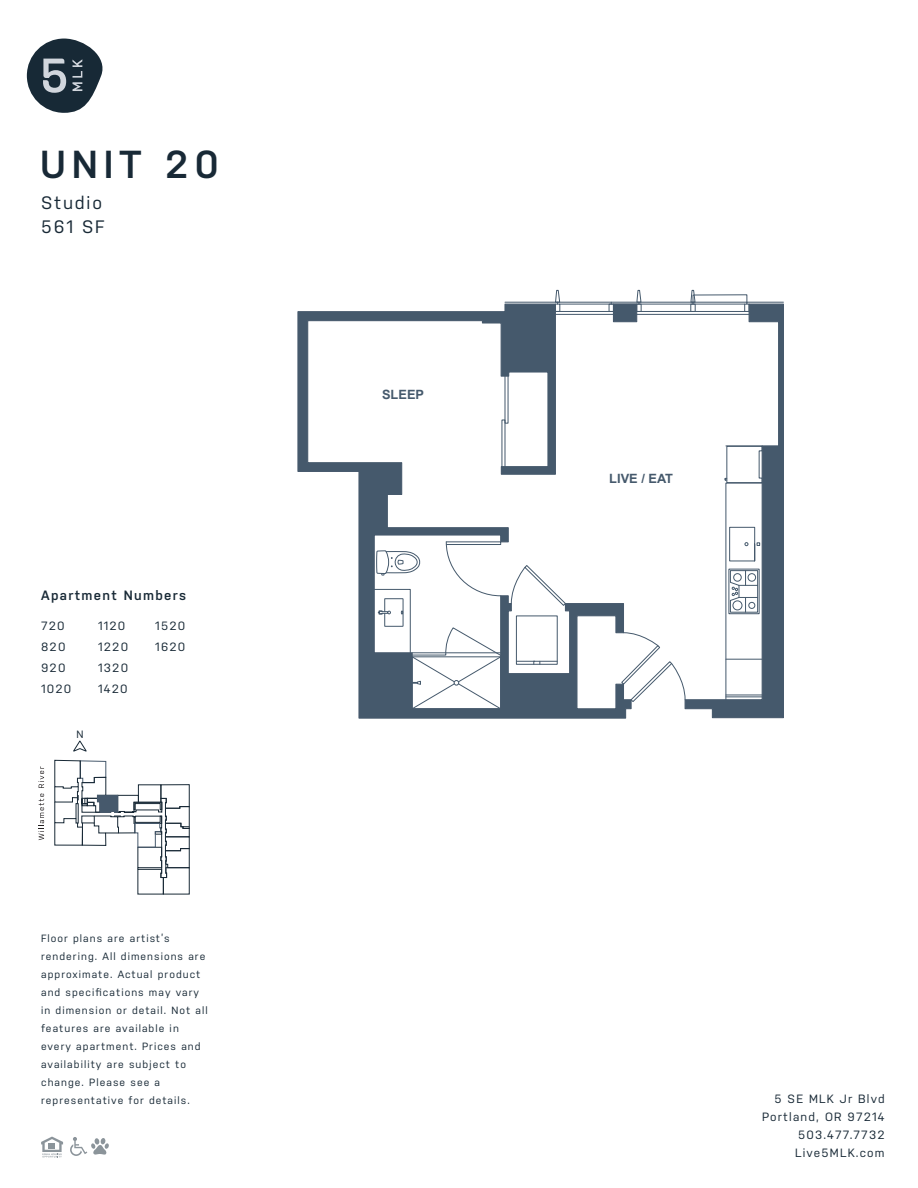
<style>
.page{position:relative;width:918px;height:1188px;background:#fff}
.page>*{position:absolute;margin:0;border:0;box-sizing:border-box;transform-origin:0 0}
.t1{font:600 39px "Nudista";letter-spacing:.15em;color:#182936}
.t2{font:18px/24px "Nudista";letter-spacing:.1em;color:#182936}
.t3{font:600 13.5px "Nudista";letter-spacing:.1em;color:#182936}
.t4{font:700 12.75px "Arial";color:#45596c}
.t5{font:12px/21px "Nudista";letter-spacing:.1em;color:#182936}
.t6{font:10.65px "Nudista";color:#182936}
.t7{font:10.5px/18px "Nudista";letter-spacing:.1em;color:#182936}
</style>
<div class="page">
<svg style="left:38px;top:794px;width:6px;height:46px"></svg>
<svg style="left:38px;top:766px;width:6px;height:22px"></svg>
<svg style="left:73px;top:740px;width:14px;height:12px"></svg>
<svg style="left:27px;top:39px;width:76px;height:74px"></svg>
<svg style="left:54px;top:760px;width:136px;height:135px"></svg>
<svg style="left:41px;top:1137px;width:22px;height:21px"></svg>
<svg style="left:70px;top:1137px;width:39px;height:19px"></svg>
<svg style="left:297px;top:303px;width:324px;height:416px"></svg>
<hr style="left:555px;top:314px;width:194px;height:1px;background:#45596c">
<hr style="left:555px;top:311px;width:194px;height:1px;background:#45596c">
<div style="left:609px;top:304px;width:5px;height:8px;border:1px solid #45596c"></div>
<div style="left:555px;top:304px;width:5px;height:8px;border:1px solid #45596c"></div>
<svg style="left:555px;top:290px;width:6px;height:14px"></svg>
<hr style="left:560px;top:304px;width:185px;height:1px;background:#45596c">
<hr style="left:505px;top:302px;width:278px;height:1px;background:#45596c">
<div style="left:516px;top:615px;width:42px;height:50px;border:1px solid #45596c"></div>
<svg style="left:533px;top:662px;width:7px;height:2px"></svg>
<hr style="left:516px;top:661px;width:41px;height:1px;background:#45596c">
<div style="left:505px;top:367px;width:3px;height:57px;border:1px solid #45596c"></div>
<div style="left:502px;top:420px;width:3px;height:53px;border:1px solid #45596c"></div>
<svg style="left:373px;top:541px;width:130px;height:169px"></svg>
<div style="left:446px;top:541px;width:55px;height:4px;border:1px solid #45596c"></div>
<svg style="left:510px;top:564px;width:57px;height:43px"></svg>
<svg style="left:621px;top:290px;width:163px;height:429px"></svg>
<svg style="left:566px;top:340px;width:44px;height:110px"></svg>
<svg style="left:357px;top:323px;width:92px;height:123px"></svg>
<div style="left:404px;top:326px;width:42px;height:20px;border:1px solid #45596c;border-radius:3px"></div>
<div style="left:360px;top:326px;width:42px;height:20px;border:1px solid #45596c;border-radius:3px"></div>
<h1 class="t1" style="left:40px;top:136px;width:180px">UNIT 20</h1>
<h2 class="t2" style="left:41px;top:190px;width:65px">Studio<br>561 SF</h2>
<p class="t3" style="left:41px;top:586px;width:147px">Apartment Numbers</p>
<p class="t5" style="left:41px;top:614px;width:32px">720<br>820<br>920<br>1020</p>
<p class="t5" style="left:98px;top:614px;width:31px">1120<br>1220<br>1320<br>1420</p>
<p class="t5" style="left:155px;top:614px;width:32px">1520<br>1620</p>
<p class="t6" style="left:76px;top:727px;width:9px">N</p>
<p class="t7" style="left:41px;top:928px;width:168px">Floor plans are artist’s rendering. All dimensions are approximate. Actual product and specifications may vary in dimension or detail. Not all features are available in every apartment. Prices and availability are subject to change. Please see a representative for details.</p>
<p class="t4" style="left:382px;top:385px;width:44px">SLEEP</p>
<p class="t4" style="left:609px;top:470px;width:65px">LIVE / EAT</p>
<p class="t5" style="left:762px;top:1088px;width:124px;line-height:18px;text-align:right">5 SE MLK Jr Blvd<br>Portland, OR 97214<br>503.477.7732<br>Live5MLK.com</p>
</div>
